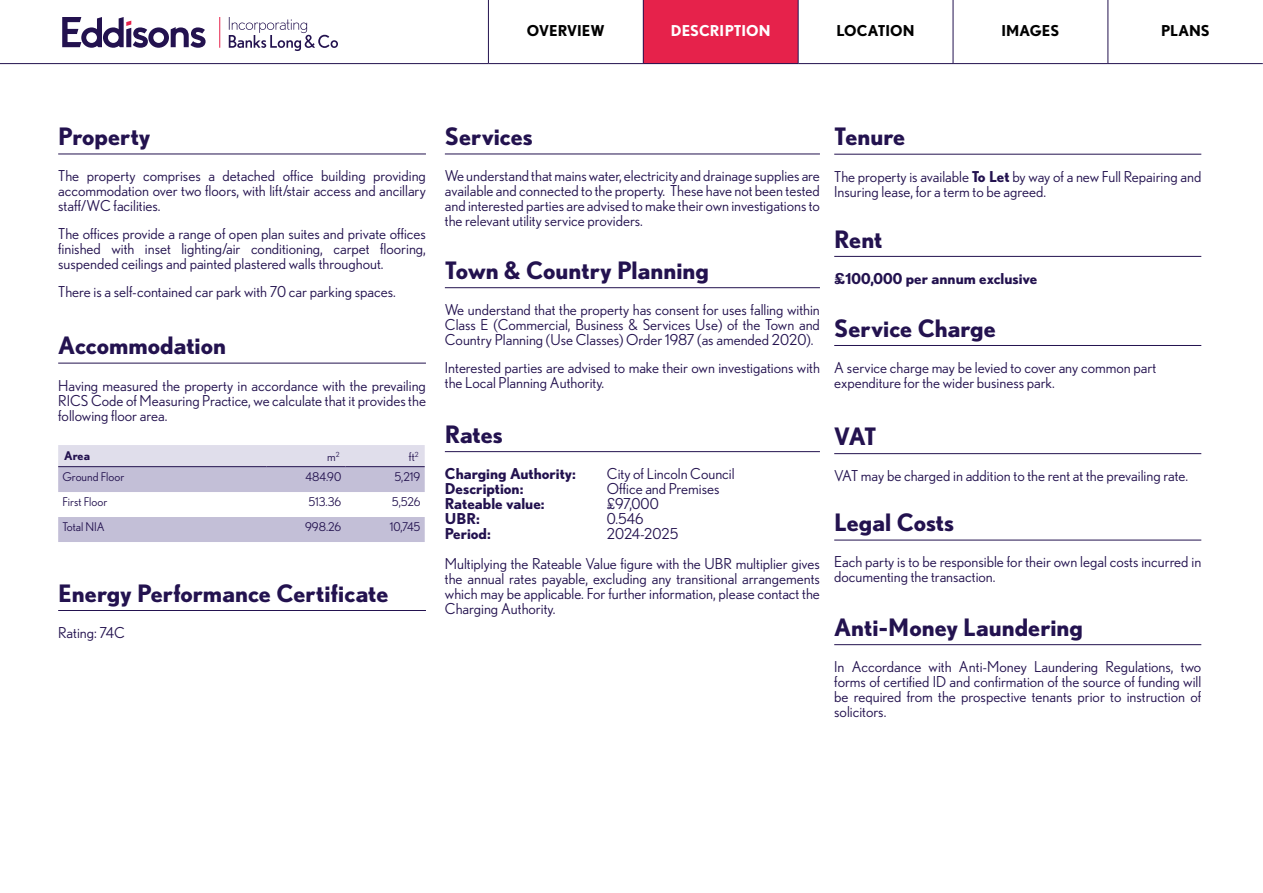
<style>
.page{position:relative;width:1263px;height:893px;background:#fff}
.page>*{position:absolute;margin:0;border:0;box-sizing:border-box;transform-origin:0 0}
.t1{font:700 24px "Nobel";color:#23124f}
.t2{font:15px/15px "Nobel";color:#23124f;text-align:justify}
.t3{font:700 15px "Nobel";color:#23124f}
.t4{font:700 15px "Nobel";letter-spacing:.005em;color:#000}
.t5{font:700 15px "Nobel";color:#fff}
.t6{font:12px "Nobel";color:#23124f}
.t7{font:700 12px "Nobel";color:#23124f}
.s1{font-weight:700}
</style>
<div class="page">
<hr style="left:58px;top:154px;width:368px;height:1px;background:#23124f">
<hr style="left:834px;top:540px;width:367px;height:1px;background:#23124f">
<hr style="left:58px;top:363px;width:368px;height:1px;background:#23124f">
<svg style="left:58px;top:445px;width:367px;height:97px"></svg>
<hr style="left:58px;top:466px;width:208px;height:1px;background:#23124f">
<hr style="left:266px;top:466px;width:79px;height:1px;background:#23124f">
<hr style="left:345px;top:466px;width:80px;height:1px;background:#23124f">
<hr style="left:445px;top:451px;width:375px;height:1px;background:#23124f">
<hr style="left:834px;top:154px;width:367px;height:1px;background:#23124f">
<hr style="left:834px;top:256px;width:367px;height:1px;background:#23124f">
<hr style="left:834px;top:453px;width:367px;height:1px;background:#23124f">
<hr style="left:445px;top:287px;width:375px;height:1px;background:#23124f">
<hr style="left:445px;top:154px;width:375px;height:1px;background:#23124f">
<hr style="left:58px;top:610px;width:368px;height:1px;background:#23124f">
<hr style="left:834px;top:345px;width:367px;height:1px;background:#23124f">
<hr style="left:834px;top:644px;width:367px;height:1px;background:#23124f">
<hr style="left:0;top:63px;width:488px;height:1px;background:#23124f">
<hr style="left:1108px;top:63px;width:155px;height:1px;background:#23124f">
<hr style="left:488px;top:63px;width:155px;height:1px;background:#23124f">
<div style="left:488px;top:0;width:118px;height:64px;background:#fff"></div>
<svg style="left:607px;top:0;width:118px;height:64px;fill:#e6224b"></svg>
<svg style="left:725px;top:0;width:119px;height:64px;fill:#e6224b"></svg>
<div style="left:1080px;top:0;width:119px;height:64px;background:#fff"></div>
<svg style="left:62px;top:17px;width:144px;height:31px"></svg>
<hr style="left:219px;top:17px;width:1px;height:31px;background:#e6224b">
<svg style="left:229px;top:17px;width:109px;height:34px"></svg>
<p class="t4" style="left:527px;top:21px;width:79px">Overview</p>
<p class="t5" style="left:671px;top:21px;width:101px">DESCRIPTION</p>
<p class="t4" style="left:836px;top:21px;width:19px">Locat</p>
<p class="t4" style="left:885px;top:21px;width:18px">ion</p>
<p class="t4" style="left:1001px;top:21px;width:59px">I MAGES</p>
<p class="t4" style="left:1161px;top:21px;width:50px">PLANS</p>
<h1 class="t1" style="left:58px;top:122px;width:94px">Property</h1>
<p class="t2" style="left:58px;top:168px;width:369px">The property comprises a detached office building providing accommodation over two floors, with lift/stair access and ancillary staff/WC facilities.</p>
<p class="t2" style="left:58px;top:226px;width:369px">The offices provide a range of open plan suites and private offices finished with inset lighting/air conditioning, carpet flooring, suspended ceilings and painted plastered walls throughout.</p>
<p class="t2" style="left:58px;top:284px;width:339px">There is a self-contained car park with 70 car parking spaces.</p>
<h1 class="t1" style="left:58px;top:331px;width:169px">Accommodation</h1>
<p class="t2" style="left:58px;top:377px;width:369px">Having measured the property in accordance with the prevailing RICS Code of Measuring Practice, we calculate that it provides the following floor area.</p>
<p class="t7" style="left:64px;top:448px;width:27px">Area</p>
<p class="t6" style="left:327px;top:449px;width:14px">m<sup>2</sup></p>
<p class="t6" style="left:409px;top:449px;width:11px">ft<sup>2</sup></p>
<p class="t6" style="left:62px;top:470px;width:63px">Ground Floor</p>
<p class="t6" style="left:305px;top:470px;width:37px">484.90</p>
<p class="t6" style="left:395px;top:470px;width:27px">5,219</p>
<p class="t6" style="left:62px;top:495px;width:46px">First Floor</p>
<p class="t6" style="left:308px;top:495px;width:34px">513.36</p>
<p class="t6" style="left:392px;top:495px;width:30px">5,526</p>
<p class="t6" style="left:62px;top:520px;width:44px">Total NIA</p>
<p class="t6" style="left:305px;top:520px;width:38px">998.26</p>
<p class="t6" style="left:390px;top:520px;width:32px">10,745</p>
<h1 class="t1" style="left:58px;top:579px;width:332px">Energy Performance Certificate</h1>
<p class="t2" style="left:58px;top:625px;width:68px">Rating: 74C</p>
<h1 class="t1" style="left:445px;top:122px;width:90px">Services</h1>
<p class="t2" style="left:445px;top:168px;width:377px">We understand that mains water, electricity and drainage supplies are available and connected to the property. These have not been tested and interested parties are advised to make their own investigations to the relevant utility service providers.</p>
<h1 class="t1" style="left:445px;top:256px;width:266px">Town &amp; Country Planning</h1>
<p class="t2" style="left:445px;top:302px;width:376px">We understand that the property has consent for uses falling within Class E (Commercial, Business &amp; Services Use) of the Town and Country Planning (Use Classes) Order 1987 (as amended 2020).</p>
<p class="t2" style="left:445px;top:360px;width:377px">Interested parties are advised to make their own investigations with the Local Planning Authority.</p>
<h1 class="t1" style="left:445px;top:420px;width:59px">Rates</h1>
<p class="t3" style="left:445px;top:465px;width:133px">Charging Authority:</p>
<p class="t2" style="left:607px;top:466px;width:129px">City of Lincoln Council</p>
<p class="t3" style="left:445px;top:480px;width:80px">Description:</p>
<p class="t2" style="left:607px;top:481px;width:114px">Office and Premises</p>
<p class="t3" style="left:445px;top:495px;width:101px">Rateable value:</p>
<p class="t2" style="left:607px;top:496px;width:53px">£97,000</p>
<p class="t3" style="left:445px;top:510px;width:36px">UBR:</p>
<p class="t2" style="left:607px;top:511px;width:38px">0.546</p>
<p class="t3" style="left:445px;top:525px;width:47px">Period:</p>
<p class="t2" style="left:445px;top:518px;width:377px;line-height:30px;text-indent:162px">2024-2025<br>Multiplying the Rateable Value figure with the UBR multiplier gives</p>
<p class="t2" style="left:445px;top:571px;width:377px">the annual rates payable, excluding any transitional arrangements which may be applicable. For further information, please contact the Charging Authority.</p>
<h1 class="t1" style="left:834px;top:122px;width:72px">Tenure</h1>
<p class="t2" style="left:834px;top:169px;width:369px">The property is available <span class="s1">To Let</span> by way of a new Full Repairing and<br>Insuring lease, for a term to be agreed.</p>
<h1 class="t1" style="left:834px;top:225px;width:50px">Rent</h1>
<p class="t3" style="left:834px;top:269px;width:205px">£100,000 per annum exclusive</p>
<h1 class="t1" style="left:834px;top:314px;width:163px">Service Charge</h1>
<p class="t2" style="left:834px;top:360px;width:324px">A service charge may be levied to cover any common part expenditure for the wider business park.</p>
<h1 class="t1" style="left:834px;top:422px;width:44px">VAT</h1>
<p class="t2" style="left:834px;top:468px;width:355px">VAT may be charged in addition to the rent at the prevailing rate.</p>
<h1 class="t1" style="left:834px;top:508px;width:121px">Legal Costs</h1>
<p class="t2" style="left:834px;top:554px;width:369px">Each party is to be responsible for their own legal costs incurred in documenting the transaction.</p>
<h1 class="t1" style="left:834px;top:613px;width:250px">Anti-Money Laundering</h1>
<p class="t2" style="left:834px;top:659px;width:369px">In Accordance with Anti-Money Laundering Regulations, two forms of certified ID and confirmation of the source of funding will be required from the prospective tenants prior to instruction of solicitors.</p>
</div>
